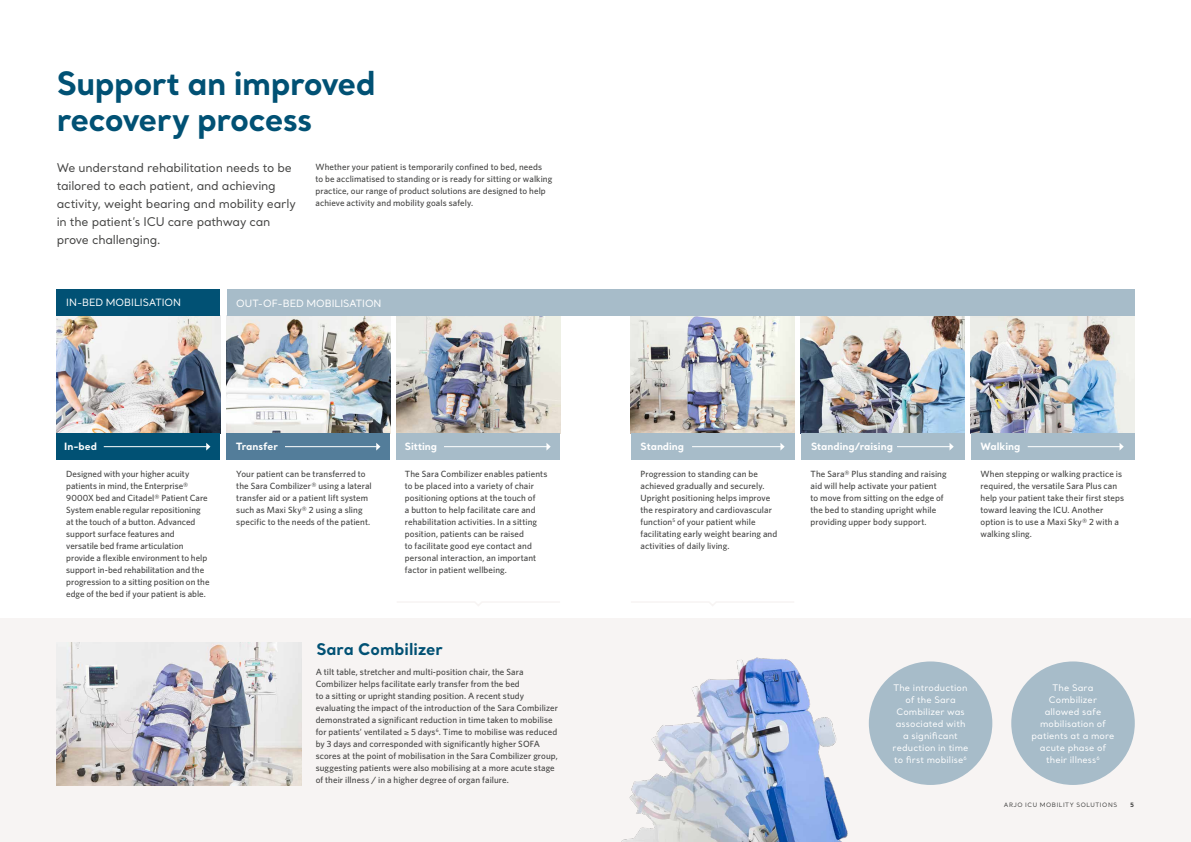
<style>
.page{position:relative;width:1191px;height:842px;background:#fff}
.page>*{position:absolute;margin:0;border:0;box-sizing:border-box;transform-origin:0 0}
.t1{font:700 32px/36px "Santral";letter-spacing:-.02em;color:#015174}
.t2{font:700 16px "Santral";color:#015174}
.t3{font:12px/18px "Santral";letter-spacing:-.02em;color:#434342}
.t4{font:700 10px "Santral";letter-spacing:-.005em;color:#fff}
.t5{font:10px "Santral";color:#fff}
.t6{font:500 9px/12px "Whitney";letter-spacing:.005em;color:#434342}
.t7{font:9px/12px "Santral";letter-spacing:.01em;color:#fff;text-align:center}
.t8{font:6px "Santral";letter-spacing:.095em;color:#434342}
.t9{font:700 6px "Santral";color:#434342}
</style>
<div class="page">
<div style="left:0;top:619px;width:1191px;height:223px;background:#f7f4f3"></div>
<img style="left:57px;top:316px;width:163px;height:117px">
<img style="left:631px;top:316px;width:163px;height:117px">
<img style="left:227px;top:316px;width:163px;height:117px">
<img style="left:801px;top:316px;width:163px;height:117px">
<img style="left:397px;top:316px;width:163px;height:117px">
<img style="left:971px;top:316px;width:163px;height:117px">
<div style="left:631px;top:433px;width:163px;height:27px;background:#a7bcc9"></div>
<div style="left:801px;top:433px;width:163px;height:27px;background:#a7bcc9"></div>
<div style="left:971px;top:433px;width:163px;height:27px;background:#a7bcc9"></div>
<div style="left:57px;top:433px;width:163px;height:27px;background:#015174"></div>
<div style="left:227px;top:433px;width:163px;height:27px;background:#537d9a"></div>
<div style="left:397px;top:433px;width:163px;height:27px;background:#a7bcc9"></div>
<div style="left:57px;top:289px;width:163px;height:27px;background:#015174"></div>
<div style="left:227px;top:289px;width:907px;height:27px;background:#a7bcc9"></div>
<img style="left:57px;top:643px;width:244px;height:142px">
<hr style="left:104px;top:446px;width:103px;height:1px;background:#fff">
<svg style="left:206px;top:443px;width:4px;height:8px"></svg>
<hr style="left:285px;top:446px;width:92px;height:1px;background:#fff">
<svg style="left:376px;top:443px;width:4px;height:8px"></svg>
<hr style="left:444px;top:446px;width:103px;height:1px;background:#fff">
<svg style="left:546px;top:443px;width:4px;height:8px"></svg>
<hr style="left:692px;top:446px;width:89px;height:1px;background:#fff">
<svg style="left:780px;top:443px;width:4px;height:8px"></svg>
<hr style="left:897px;top:446px;width:53px;height:1px;background:#fff">
<svg style="left:949px;top:443px;width:4px;height:8px"></svg>
<hr style="left:1027px;top:446px;width:93px;height:1px;background:#fff">
<svg style="left:1119px;top:443px;width:4px;height:8px"></svg>
<div style="left:869px;top:661px;width:123px;height:124px;background:#a7bcc9;border-radius:50%"></div>
<div style="left:1011px;top:661px;width:123px;height:124px;background:#a7bcc9;border-radius:50%"></div>
<img style="left:621px;top:657px;width:227px;height:185px">
<h1 class="t1" style="left:57px;top:64px;width:320px">Support an improved recovery process</h1>
<h3 class="t3" style="left:57px;top:159px;width:241px">We understand rehabilitation needs to be tailored to each patient, and achieving activity, weight bearing and mobility early in the patient’s ICU care pathway can prove challenging.</h3>
<p class="t6" style="left:315px;top:161px;width:238px">Whether your patient is temporarily confined to bed, needs<br>to be acclimatised to standing or is ready for sitting or walking practice, our range of product solutions are designed to help achieve activity and mobility goals safely.</p>
<p class="t5" style="left:66px;top:296px;width:116px">IN-BED MOBILISATION</p>
<p class="t5" style="left:236px;top:297px;width:147px">OUT-OF-BED MOBILISATION</p>
<p class="t4" style="left:64px;top:439px;width:34px">In-bed</p>
<p class="t4" style="left:236px;top:439px;width:43px">Transfer</p>
<p class="t4" style="left:405px;top:439px;width:34px">Sitting</p>
<p class="t4" style="left:640px;top:439px;width:45px">Standing</p>
<p class="t4" style="left:811px;top:439px;width:83px">Standing/raising</p>
<p class="t4" style="left:980px;top:439px;width:41px">Walking</p>
<p class="t6" style="left:405px;top:468px;width:144px">The Sara Combilizer enables patients to be placed into a variety of chair positioning options at the touch of<br>a button to help facilitate care and rehabilitation activities. In a sitting position, patients can be raised<br>to facilitate good eye contact and personal interaction, an important factor in patient wellbeing.</p>
<p class="t6" style="left:980px;top:468px;width:145px">When stepping or walking practice is required, the versatile Sara Plus can help your patient take their first steps toward leaving the ICU. Another option is to use a Maxi Sky® 2 with a walking sling.</p>
<p class="t6" style="left:66px;top:468px;width:145px">Designed with your higher acuity patients in mind, the Enterprise® 9000X bed and Citadel® Patient Care System enable regular repositioning at the touch of a button. Advanced support surface features and<br>versatile bed frame articulation provide a flexible environment to help support in-bed rehabilitation and the progression to a sitting position on the edge of the bed if your patient is able.</p>
<p class="t6" style="left:640px;top:468px;width:138px">Progression to standing can be achieved gradually and securely.<br>Upright positioning helps improve the respiratory and cardiovascular function<sup>5</sup> of your patient while facilitating early weight bearing and activities of daily living.</p>
<p class="t6" style="left:236px;top:468px;width:137px">Your patient can be transferred to the Sara Combilizer® using a lateral transfer aid or a patient lift system such as Maxi Sky® 2 using a sling specific to the needs of the patient.</p>
<p class="t6" style="left:810px;top:468px;width:138px">The Sara® Plus standing and raising aid will help activate your patient to move from sitting on the edge of the bed to standing upright while providing upper body support.</p>
<h2 class="t2" style="left:316px;top:638px;width:128px">Sara Combilizer</h2>
<p class="t6" style="left:316px;top:666px;width:244px">A tilt table, stretcher and multi-position chair, the Sara Combilizer helps facilitate early transfer from the bed<br>to a sitting or upright standing position. A recent study evaluating the impact of the introduction of the Sara Combilizer demonstrated a significant reduction in time taken to mobilise for patients’ ventilated ≥ 5 days<sup>6</sup>. Time to mobilise was reduced by 3 days and corresponded with significantly higher SOFA scores at the point of mobilisation in the Sara Combilizer group, suggesting patients were also mobilising at a more acute stage of their illness / in a higher degree of organ failure.</p>
<p class="t7" style="left:892px;top:681px;width:77px">The introduction of the Sara<br>Combilizer was associated with a significant reduction in time to first mobilise<sup>6</sup></p>
<p class="t7" style="left:1031px;top:681px;width:85px">The Sara<br>Combilizer allowed safe mobilisation of patients at a more acute phase of their illness<sup>6</sup></p>
<p class="t8" style="left:1003px;top:800px;width:115px">ARJO ICU MOBILITY SOLUTIONS</p>
<p class="t9" style="left:1130px;top:800px;width:5px">5</p>
</div>
